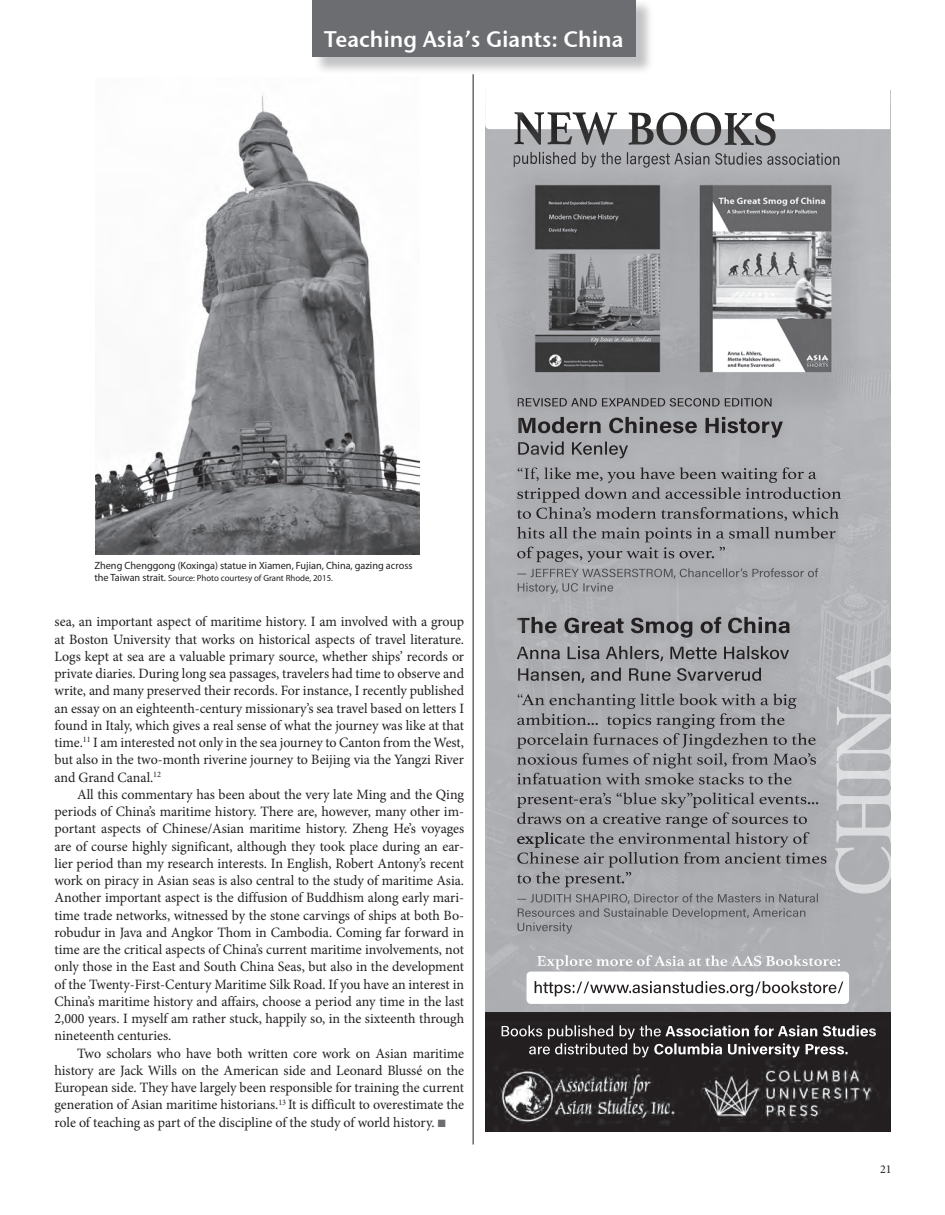
<style>
.page{position:relative;width:945px;height:1215px;background:#fff}
.page>*{position:absolute;margin:0;border:0;box-sizing:border-box;transform-origin:0 0}
.t1{font:22.5px "Stone Sans Sem ITCTT Semi";color:#fff;scale:.96 1}
.t2{font:14.25px/17.2px "Minion Pro";color:#231f20;text-align:justify}
.t3{font:12px "Minion Pro";color:#231f20}
.t4{font:10.5px "Myriad Pro";color:#231f20}
.t5{font:9px "Myriad Pro";color:#231f20}
.s1{font-size:10.5px}
.s2{color:#6c6d70}
</style>
<div class="page">
<div style="left:314px;top:0;width:341px;height:75px;background:#808285;opacity:.48"></div>
<div style="left:312px;top:0;width:324px;height:56px;background:#6c6d70"></div>
<hr style="left:473px;top:74px;width:1px;height:1070px;background:#231f20">
<img style="left:95px;top:95px;width:324px;height:460px">
<img style="left:485px;top:129px;width:405px;height:1003px">
<img style="left:485px;top:112px;width:290px;height:17px">
<img style="left:527px;top:972px;width:322px;height:32px">
<h1 class="t1" style="left:324px;top:25px;width:313px">Teaching Asia’s Giants: China</h1>
<p class="t4" style="left:94px;top:559px;width:319px">Zheng Chenggong (Koxinga) statue in Xiamen, Fujian, China, gazing across</p>
<p class="t5" style="left:94px;top:573px;width:240px"><span class="s1">the Taiwan strait.</span> Source: Photo courtesy of Grant Rhode, 2015.</p>
<p class="t2" style="left:55px;top:613px;width:411px">sea, an important aspect of maritime history. I am involved with a group at Boston University that works on historical aspects of travel literature.<br>Logs kept at sea are a valuable primary source, whether ships’ records or private diaries. During long sea passages, travelers had time to observe and write, and many preserved their records. For instance, I recently published an essay on an eighteenth-century missionary’s sea travel based on letters I found in Italy, which gives a real sense of what the journey was like at that time.<sup>11</sup> I am interested not only in the sea journey to Canton from the West, but also in the two-month riverine journey to Beijing via the Yangzi River and Grand Canal.<sup>12</sup></p>
<p class="t2" style="left:55px;top:786px;width:411px;text-indent:22px">All this commentary has been about the very late Ming and the Qing periods of China’s maritime history. There are, however, many other im&shy;portant aspects of Chinese/Asian maritime history. Zheng He’s voyages are of course highly significant, although they took place during an ear&shy;lier period than my research interests. In English, Robert Antony’s recent work on piracy in Asian seas is also central to the study of maritime Asia.<br>Another important aspect is the diffusion of Buddhism along early mari&shy;time trade networks, witnessed by the stone carvings of ships at both Bo&shy;robudur in Java and Angkor Thom in Cambodia. Coming far forward in time are the critical aspects of China’s current maritime involvements, not only those in the East and South China Seas, but also in the development of the Twenty-First-Century Maritime Silk Road. If you have an interest in China’s maritime history and affairs, choose a period any time in the last 2,000 years. I myself am rather stuck, happily so, in the sixteenth through nineteenth centuries.</p>
<p class="t2" style="left:55px;top:1044px;width:411px;text-indent:23px">Two scholars who have both written core work on Asian maritime history are Jack Wills on the American side and Leonard Blussé on the European side. They have largely been responsible for training the current generation of Asian maritime historians.<sup>13</sup> It is difficult to overestimate the role of teaching as part of the discipline of the study of world history. <span class="s2">■</span></p>
<p class="t3" style="left:880px;top:1161px;width:13px">21</p>
</div>
